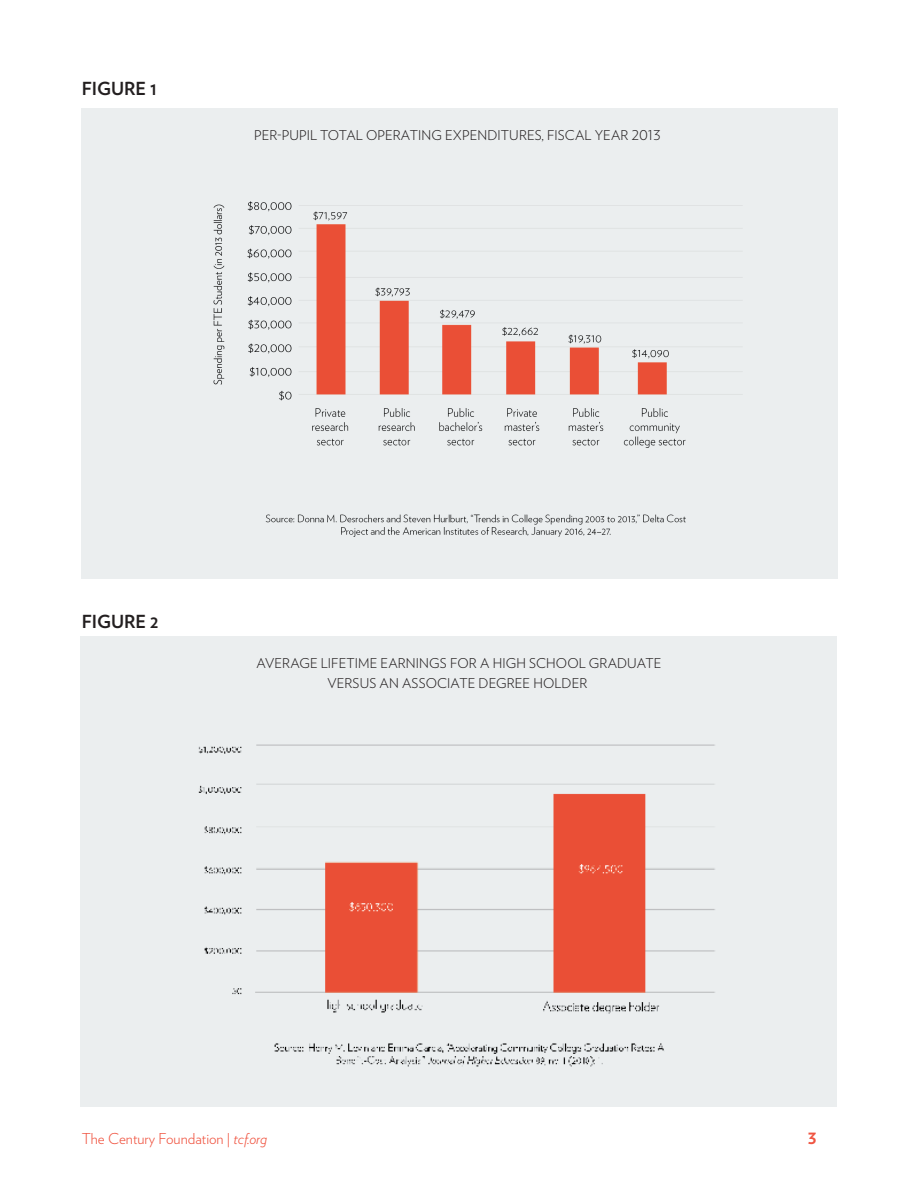
<style>
.page{position:relative;width:918px;height:1188px;background:#fff}
.page>*{position:absolute;margin:0;border:0;box-sizing:border-box;transform-origin:0 0}
.t1{font:700 19.5px "Verlag";color:#f05542}
.t2{font:700 18px "Verlag";color:#231f20}
.t3{font:300 15px "Verlag";color:#f05542}
.t4{font:300 13.5px "Verlag";letter-spacing:.01em;color:#231f20}
.s1{font-style:italic}
</style>
<div class="page">
<div style="left:80px;top:636px;width:757px;height:471px;background:#ebeeef"></div>
<div style="left:81px;top:108px;width:757px;height:471px;background:#ebeeef"></div>
<img style="left:213px;top:201px;width:529px;height:336px">
<img style="left:198px;top:744px;width:517px;height:323px">
<p class="t2" style="left:82px;top:75px;width:77px">FIGURE 1</p>
<p class="t4" style="left:254px;top:125px;width:408px">PER-PUPIL TOTAL OPERATING EXPENDITURES, FISCAL YEAR 2013</p>
<p class="t2" style="left:82px;top:607px;width:78px">FIGURE 2</p>
<p class="t4" style="left:256px;top:653px;width:407px">AVERAGE LIFETIME EARNINGS FOR A HIGH SCHOOL GRADUATE</p>
<p class="t4" style="left:327px;top:673px;width:262px">VERSUS AN ASSOCIATE DEGREE HOLDER</p>
<p class="t3" style="left:82px;top:1128px;width:187px">The Century Foundation | <span class="s1">tcf.org</span></p>
<h1 class="t1" style="left:808px;top:1122px;width:10px">3</h1>
</div>
